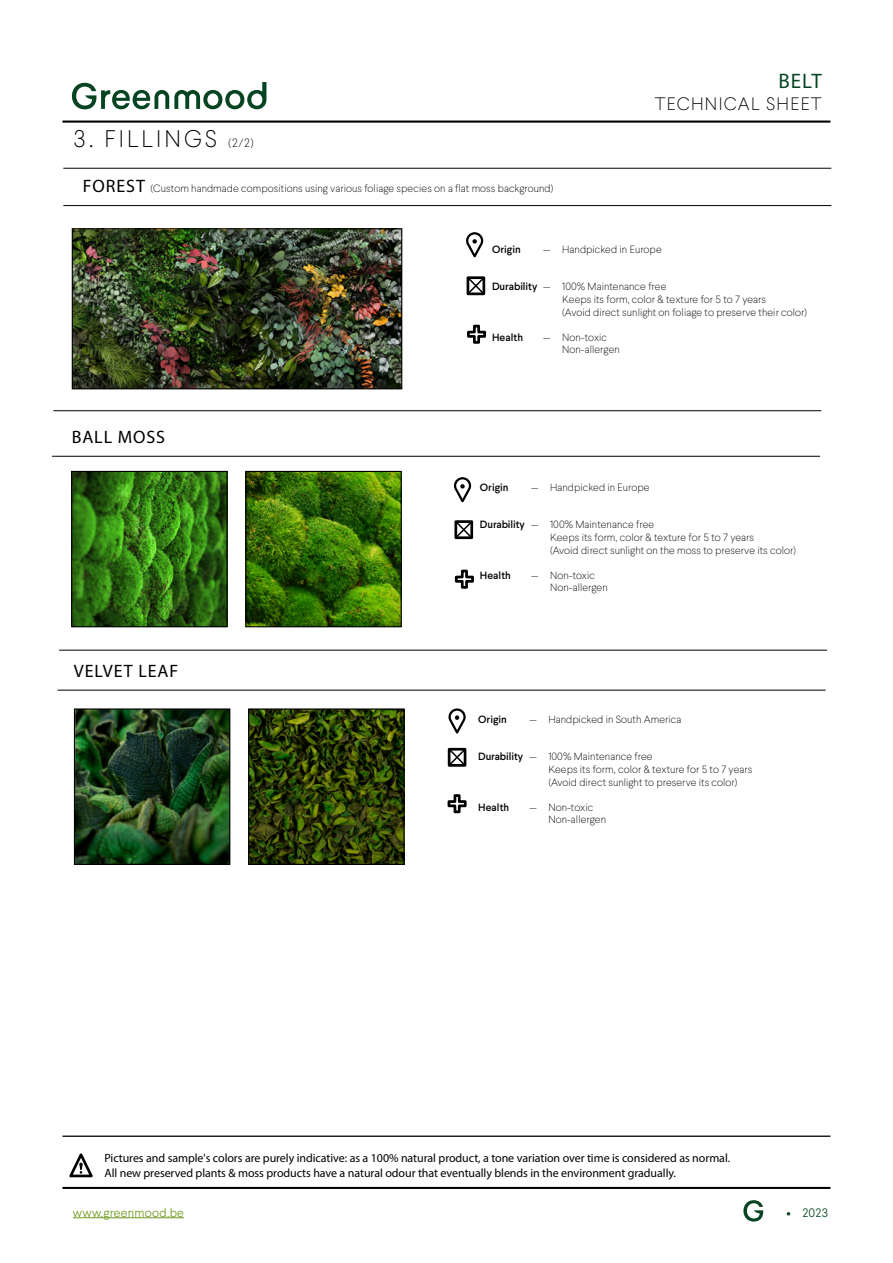
<style>
.page{position:relative;width:893px;height:1263px;background:#fff}
.page>*{position:absolute;margin:0;border:0;box-sizing:border-box;transform-origin:0 0}
.t1{font:100 24px "Larsseit";letter-spacing:.125em;color:#000}
.t2{font:21px "Myriad Pro";color:#074522}
.t3{font:18px "Myriad Pro";letter-spacing:.05em;color:#000}
.t4{font:100 18px "Larsseit";letter-spacing:.07em;color:#000}
.t5{font:300 12.3px "Larsseit";letter-spacing:.02em;color:#6d991e}
.t6{font:300 12.3px "Larsseit";color:#074522}
.t7{font:12px/15px "Myriad Pro";letter-spacing:-.005em;color:#000}
.t8{font:100 10.5px/12.6px "Larsseit";letter-spacing:.005em;color:#000}
.t9{font:500 10.5px "Larsseit";letter-spacing:.005em;color:#000}
.s1{font-size:12px}
.s2{font-family:"Myriad Pro";font-weight:400;font-size:18px}
.s3{font-weight:100}
</style>
<div class="page">
<hr style="left:62px;top:121px;width:768px;height:2px;background:#000">
<svg style="left:743px;top:1200px;width:20px;height:21px"></svg>
<hr style="left:62px;top:1187px;width:768px;height:2px;background:#000">
<svg style="left:72px;top:82px;width:194px;height:27px"></svg>
<hr style="left:73px;top:1217px;width:111px;height:1px;background:#6d991e">
<hr style="left:63px;top:205px;width:768px;height:1px;background:#000">
<hr style="left:63px;top:168px;width:768px;height:1px;background:#000">
<img style="left:74px;top:230px;width:326px;height:157px">
<div style="left:72px;top:228px;width:330px;height:161px;border:1px solid #000"></div>
<svg style="left:466px;top:232px;width:18px;height:26px"></svg>
<svg style="left:466px;top:276px;width:20px;height:20px"></svg>
<svg style="left:467px;top:324px;width:20px;height:20px"></svg>
<hr style="left:58px;top:690px;width:768px;height:1px;background:#000">
<hr style="left:59px;top:650px;width:768px;height:1px;background:#000">
<img style="left:250px;top:710px;width:153px;height:153px">
<div style="left:248px;top:708px;width:157px;height:157px;border:1px solid #000"></div>
<img style="left:76px;top:710px;width:152px;height:153px">
<div style="left:74px;top:708px;width:156px;height:157px;border:1px solid #000"></div>
<svg style="left:448px;top:708px;width:18px;height:26px"></svg>
<svg style="left:447px;top:747px;width:20px;height:20px"></svg>
<svg style="left:447px;top:794px;width:20px;height:20px"></svg>
<hr style="left:52px;top:456px;width:768px;height:1px;background:#000">
<hr style="left:53px;top:410px;width:768px;height:1px;background:#000">
<img style="left:247px;top:473px;width:153px;height:152px">
<div style="left:245px;top:471px;width:157px;height:156px;border:1px solid #000"></div>
<svg style="left:454px;top:477px;width:18px;height:26px"></svg>
<svg style="left:454px;top:520px;width:20px;height:20px"></svg>
<svg style="left:454px;top:569px;width:20px;height:20px"></svg>
<img style="left:73px;top:473px;width:153px;height:152px">
<div style="left:71px;top:471px;width:157px;height:156px;border:1px solid #000"></div>
<hr style="left:62px;top:1135px;width:768px;height:2px;background:#000">
<svg style="left:69px;top:1153px;width:24px;height:25px"></svg>
<h1 class="t1" style="left:74px;top:124px;width:182px">3. FILLINGS <span class="s1">(2/2)</span></h1>
<p class="t8" style="left:83px;top:181px;width:472px"><span class="s2">FOREST</span> (Custom handmade compositions using various foliage species on a flat moss background)</p>
<h2 class="t2" style="left:778px;top:68px;width:45px">BELT</h2>
<h3 class="t4" style="left:655px;top:92px;width:169px">TECHNICAL SHEET</h3>
<p class="t9" style="left:492px;top:242px;width:30px">Origin</p>
<p class="t9" style="left:492px;top:280px;width:60px">Durability <span class="s3">—</span></p>
<p class="t9" style="left:492px;top:330px;width:33px">Health</p>
<p class="t8" style="left:543px;top:331px;width:9px">—</p>
<p class="t8" style="left:562px;top:242px;width:101px">Handpicked in Europe</p>
<p class="t8" style="left:562px;top:280px;width:247px">100% Maintenance free<br>Keeps its form, color &amp; texture for 5 to 7 years<br>(Avoid direct sunlight on foliage to preserve their color)</p>
<p class="t8" style="left:562px;top:331px;width:59px">Non-toxic<br>Non-allergen</p>
<h3 class="t3" style="left:72px;top:426px;width:95px">BALL MOSS</h3>
<h3 class="t3" style="left:74px;top:660px;width:106px">VELVET LEAF</h3>
<p class="t9" style="left:480px;top:480px;width:30px">Origin</p>
<p class="t8" style="left:531px;top:481px;width:9px">—</p>
<p class="t9" style="left:480px;top:518px;width:60px">Durability <span class="s3">—</span></p>
<p class="t9" style="left:480px;top:568px;width:33px">Health</p>
<p class="t8" style="left:531px;top:569px;width:9px">—</p>
<p class="t8" style="left:550px;top:481px;width:101px">Handpicked in Europe</p>
<p class="t8" style="left:550px;top:518px;width:248px">100% Maintenance free<br>Keeps its form, color &amp; texture for 5 to 7 years<br>(Avoid direct sunlight on the moss to preserve its color)</p>
<p class="t8" style="left:550px;top:569px;width:59px">Non-toxic<br>Non-allergen</p>
<p class="t9" style="left:478px;top:712px;width:30px">Origin</p>
<p class="t8" style="left:529px;top:712px;width:9px">—</p>
<p class="t9" style="left:478px;top:750px;width:60px">Durability <span class="s3">—</span></p>
<p class="t9" style="left:478px;top:800px;width:33px">Health</p>
<p class="t8" style="left:529px;top:801px;width:9px">—</p>
<p class="t8" style="left:548px;top:712px;width:135px">Handpicked in South America</p>
<p class="t8" style="left:548px;top:750px;width:206px">100% Maintenance free<br>Keeps its form, color &amp; texture for 5 to 7 years (Avoid direct sunlight to preserve its color)</p>
<p class="t8" style="left:548px;top:801px;width:59px">Non-toxic<br>Non-allergen</p>
<p class="t7" style="left:104px;top:1150px;width:627px">Pictures and sample's colors are purely indicative: as a 100% natural product, a tone variation over time is considered as normal.<br>All new preserved plants &amp; moss products have a natural odour that eventually blends in the environment gradually.</p>
<p class="t5" style="left:73px;top:1204px;width:113px">www.greenmood.be</p>
<p class="t6" style="left:787px;top:1204px;width:43px">• 2023</p>
</div>
